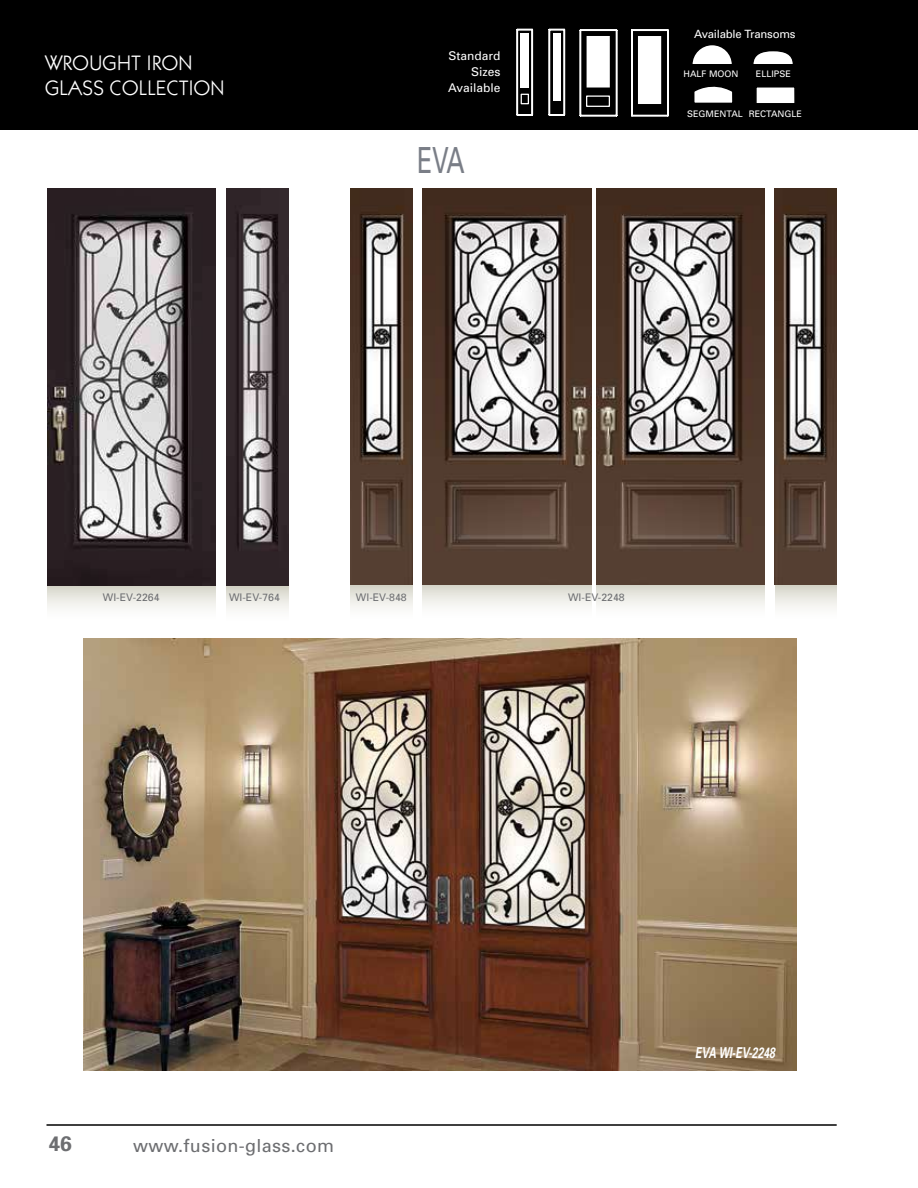
<style>
.page{position:relative;width:918px;height:1188px;background:#fff}
.page>*{position:absolute;margin:0;border:0;box-sizing:border-box;transform-origin:0 0}
.t1{font:36px "Univers";color:#7a7e87;scale:.7 1}
.t2{font:21px/25.2px "Itc Kabel";letter-spacing:.02em;color:#fff}
.t3{font:700 21px "Univers";color:#6d6e71}
.t4{font:18px "Univers";letter-spacing:.02em;color:#6d6e71}
.t5{font:italic 700 15px "Univers";letter-spacing:-.01em;color:#fff;scale:.7 1}
.t6{font:12px/16px "Univers";color:#fff;text-align:right}
.t7{font:11.4px "Univers";letter-spacing:-.02em;color:#fff}
.t8{font:10.5px "Univers";color:#6d6e71}
.t9{font:9px "Univers";color:#fff}
</style>
<div class="page">
<hr style="left:46px;top:1124px;width:791px;height:2px;background:#000">
<div style="left:47px;top:584px;width:169px;height:42px;background:linear-gradient(to bottom,#d9d8cd,#fff)"></div>
<div style="left:227px;top:585px;width:61px;height:43px;background:linear-gradient(to bottom,#d7d6cb,#fff)"></div>
<img style="left:47px;top:189px;width:169px;height:397px">
<img style="left:227px;top:189px;width:62px;height:397px">
<svg style="left:596px;top:584px;width:168px;height:22px"></svg>
<div style="left:775px;top:584px;width:62px;height:42px;background:linear-gradient(to bottom,#d9d8cd,#fff)"></div>
<img style="left:596px;top:189px;width:168px;height:395px">
<img style="left:775px;top:189px;width:62px;height:395px">
<svg style="left:423px;top:584px;width:168px;height:22px"></svg>
<div style="left:351px;top:584px;width:61px;height:42px;background:linear-gradient(to bottom,#d9d8cd,#fff)"></div>
<img style="left:423px;top:189px;width:168px;height:395px">
<img style="left:351px;top:189px;width:61px;height:395px">
<img style="left:84px;top:638px;width:713px;height:432px">
<div style="left:0;top:0;width:918px;height:130px;background:#000"></div>
<div style="left:521px;top:94px;width:8px;height:10px;border:1px solid #fff"></div>
<div style="left:521px;top:34px;width:8px;height:54px;background:#fff"></div>
<hr style="left:517px;top:30px;width:1px;height:85px;background:#fff">
<svg style="left:517px;top:114px;width:15px;height:2px"></svg>
<svg style="left:517px;top:29px;width:15px;height:1px"></svg>
<hr style="left:532px;top:30px;width:1px;height:85px;background:#fff">
<div style="left:553px;top:34px;width:8px;height:67px;background:#fff"></div>
<hr style="left:549px;top:30px;width:1px;height:85px;background:#fff">
<svg style="left:549px;top:114px;width:15px;height:2px"></svg>
<svg style="left:549px;top:29px;width:15px;height:1px"></svg>
<hr style="left:564px;top:30px;width:1px;height:85px;background:#fff">
<svg style="left:587px;top:36px;width:23px;height:52px"></svg>
<div style="left:586px;top:95px;width:24px;height:12px;border:1px solid #fff"></div>
<hr style="left:580px;top:30px;width:1px;height:86px;background:#fff">
<hr style="left:580px;top:115px;width:37px;height:1px;background:#fff">
<hr style="left:580px;top:30px;width:37px;height:1px;background:#fff">
<hr style="left:616px;top:30px;width:1px;height:86px;background:#fff">
<div style="left:638px;top:36px;width:23px;height:68px;background:#fff"></div>
<hr style="left:631px;top:30px;width:2px;height:86px;background:#fff">
<hr style="left:632px;top:115px;width:36px;height:1px;background:#fff">
<hr style="left:632px;top:30px;width:36px;height:1px;background:#fff">
<hr style="left:667px;top:30px;width:2px;height:86px;background:#fff">
<svg style="left:692px;top:45px;width:40px;height:19px"></svg>
<svg style="left:694px;top:86px;width:39px;height:17px"></svg>
<div style="left:756px;top:87px;width:39px;height:17px;background:#fff"></div>
<div style="left:755px;top:86px;width:41px;height:19px;border:2px solid #000"></div>
<svg style="left:753px;top:51px;width:40px;height:13px"></svg>
<h2 class="t2" style="left:45px;top:50px;width:181px">WROUGHT IRON<br>GLASS COLLECTION</h2>
<p class="t6" style="left:448px;top:47px;width:54px">Standard<br>Sizes<br>Available</p>
<h1 class="t1" style="left:417px;top:138px;width:69px">EVA</h1>
<p class="t7" style="left:694px;top:27px;width:103px">Available Transoms</p>
<p class="t9" style="left:684px;top:69px;width:57px">HALF MOON</p>
<p class="t9" style="left:756px;top:69px;width:37px">ELLIPSE</p>
<p class="t9" style="left:687px;top:108px;width:116px">SEGMENTAL RECTANGLE</p>
<p class="t8" style="left:103px;top:591px;width:58px">WI-EV-2264</p>
<p class="t8" style="left:229px;top:591px;width:52px">WI-EV-764</p>
<p class="t8" style="left:356px;top:591px;width:52px">WI-EV-848</p>
<p class="t8" style="left:568px;top:591px;width:58px">WI-EV-2248</p>
<h2 class="t3" style="left:49px;top:1130px;width:25px">46</h2>
<h3 class="t4" style="left:133px;top:1135px;width:202px">www.fusion-glass.com</h3>
<h3 class="t5" style="left:695px;top:1043px;width:115px">EVA WI-EV-2248</h3>
</div>
